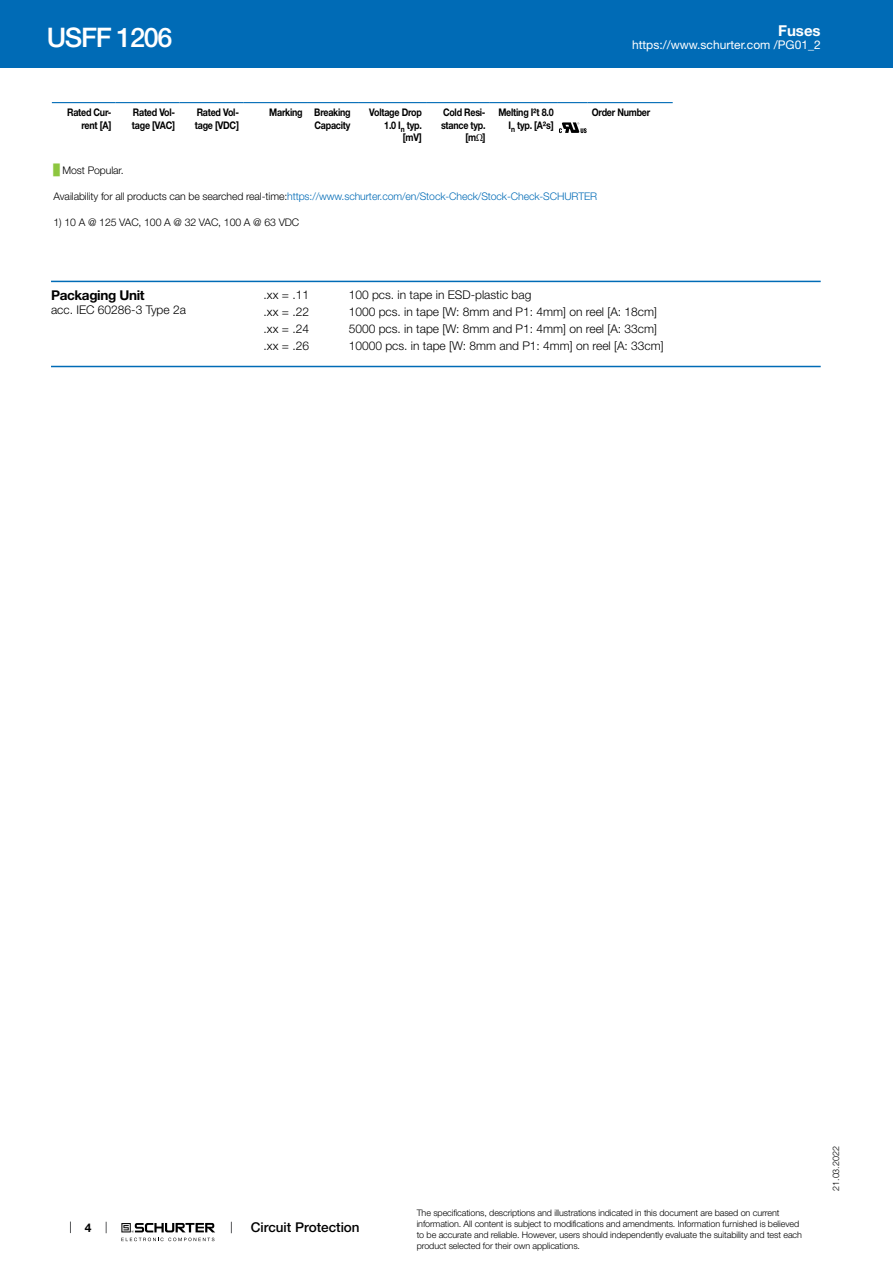
<style>
.page{position:relative;width:893px;height:1263px;background:#fff}
.page>*{position:absolute;margin:0;border:0;box-sizing:border-box;transform-origin:0 0}
.t1{font:500 27px "Helvetica Neue LT";letter-spacing:-.05em;color:#fff}
.t2{font:700 15px "Helvetica Neue LT";color:#fff}
.t3{font:500 13.5px "Helvetica Neue LT";color:#000}
.t4{font:700 13.5px "Helvetica Neue LT";letter-spacing:-.025em;color:#000}
.t5{font:300 12px "Helvetica Neue LT";color:#000}
.t6{font:12px "Helvetica Neue LT";color:#fff}
.t7{font:700 12px "Helvetica Neue LT";color:#000}
.t8{font:700 10.5px/12.6px "Helvetica Neue LT";letter-spacing:-.025em;color:#000;text-align:right;scale:.85 1}
.t9{font:300 10.5px "Helvetica Neue LT";letter-spacing:-.01em;color:#006bb6}
.t10{font:300 10.5px "Helvetica Neue LT";letter-spacing:-.01em;color:#000}
.t11{font:300 9px/10.8px "Helvetica Neue LT";letter-spacing:-.01em;color:#000}
.s1{font-family:"Arial Unicode MS";font-weight:400}
.s2{font-family:"Arial Unicode MS";font-weight:400;color:#8dc63f}
.s3{color:#000}
</style>
<div class="page">
<svg style="left:70px;top:1221px;width:1px;height:12px"></svg>
<svg style="left:121px;top:1223px;width:94px;height:18px"></svg>
<div style="left:0;top:0;width:893px;height:68px;background:#006bb6"></div>
<hr style="left:52px;top:102px;width:64px;height:1px;background:#006bb6">
<hr style="left:116px;top:102px;width:63px;height:1px;background:#006bb6">
<hr style="left:179px;top:102px;width:64px;height:1px;background:#006bb6">
<hr style="left:243px;top:102px;width:64px;height:1px;background:#006bb6">
<hr style="left:307px;top:102px;width:51px;height:1px;background:#006bb6">
<hr style="left:358px;top:102px;width:68px;height:1px;background:#006bb6">
<hr style="left:426px;top:102px;width:64px;height:1px;background:#006bb6">
<hr style="left:490px;top:102px;width:68px;height:1px;background:#006bb6">
<hr style="left:558px;top:102px;width:30px;height:1px;background:#006bb6">
<hr style="left:588px;top:102px;width:85px;height:1px;background:#006bb6">
<svg style="left:52px;top:103px;width:621px;height:31px"></svg>
<hr style="left:51px;top:281px;width:770px;height:1px;background:#006bb6">
<hr style="left:51px;top:366px;width:770px;height:1px;background:#006bb6">
<h1 class="t1" style="left:47px;top:21px;width:127px">USFF 1206</h1>
<h2 class="t2" style="left:778px;top:21px;width:44px">Fuses</h2>
<h3 class="t6" style="left:632px;top:38px;width:190px">https://www.schurter.com /PG01_2</h3>
<p class="t8" style="left:67px;top:106px;width:54px">Rated Cur&shy;rent [A]</p>
<p class="t8" style="left:132px;top:106px;width:52px;text-align:left">Rated Vol&shy;tage [VAC]</p>
<p class="t8" style="left:195px;top:106px;width:53px;text-align:left">Rated Vol&shy;tage [VDC]</p>
<p class="t8" style="left:269px;top:106px;width:97px">Marking Breaking<br>Capacity</p>
<p class="t8" style="left:369px;top:106px;width:63px">Voltage Drop<br>1.0 I<sub>n</sub> typ. [mV]</p>
<p class="t8" style="left:441px;top:106px;width:54px">Cold Resi&shy;stance typ. [m<span class="s1">Ω</span>]</p>
<p class="t8" style="left:498px;top:106px;width:66px">Melting I²t 8.0<br>I<sub>n</sub> typ. [A²s]</p>
<p class="t8" style="left:592px;top:106px;width:70px">Order Number</p>
<p class="t10" style="left:54px;top:164px;width:72px"><span class="s2">█</span> Most Popular.</p>
<p class="t9" style="left:54px;top:190px;width:545px"><span class="s3">Availability for all products can be searched real-time:</span>https://www.schurter.com/en/Stock-Check/Stock-Check-SCHURTER</p>
<p class="t10" style="left:54px;top:216px;width:247px">1) 10 A @ 125 VAC, 100 A @ 32 VAC, 100 A @ 63 VDC</p>
<h3 class="t4" style="left:51px;top:287px;width:95px">Packaging Unit</h3>
<h3 class="t5" style="left:51px;top:302px;width:136px">acc. IEC 60286-3 Type 2a</h3>
<h3 class="t5" style="left:264px;top:287px;width:47px">.xx = .11</h3>
<h3 class="t5" style="left:349px;top:287px;width:184px">100 pcs. in tape in ESD-plastic bag</h3>
<h3 class="t5" style="left:264px;top:304px;width:47px">.xx = .22</h3>
<h3 class="t5" style="left:349px;top:304px;width:310px">1000 pcs. in tape [W: 8mm and P1: 4mm] on reel [A: 18cm]</h3>
<h3 class="t5" style="left:264px;top:321px;width:47px">.xx = .24</h3>
<h3 class="t5" style="left:349px;top:321px;width:310px">5000 pcs. in tape [W: 8mm and P1: 4mm] on reel [A: 33cm]</h3>
<h3 class="t5" style="left:264px;top:338px;width:47px">.xx = .26</h3>
<h3 class="t5" style="left:349px;top:338px;width:317px">10000 pcs. in tape [W: 8mm and P1: 4mm] on reel [A: 33cm]</h3>
<h3 class="t7" style="left:85px;top:1220px;width:8px">4</h3>
<h3 class="t3" style="left:251px;top:1219px;width:110px">Circuit Protection</h3>
<p class="t11" style="left:417px;top:1207px;width:387px">The specifications, descriptions and illustrations indicated in this document are based on current information. All content is subject to modifications and amendments. Information furnished is believed to be accurate and reliable. However, users should independently evaluate the suitability and test each product selected for their own applications.</p>
<p class="t11" style="left:830px;top:1191px;width:46px;rotate:-90deg">21.03.2022</p>
</div>
